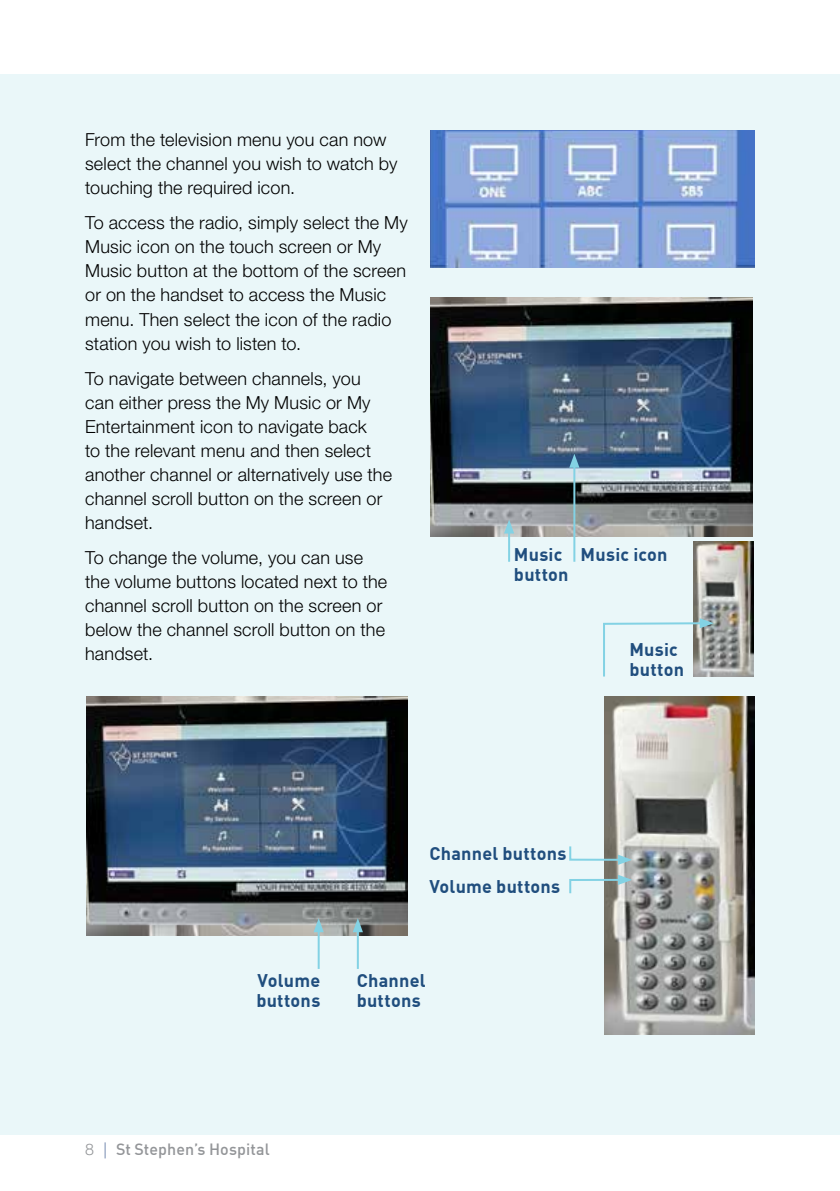
<style>
.page{position:relative;width:840px;height:1191px;background:#fff}
.page>*{position:absolute;margin:0;border:0;box-sizing:border-box;transform-origin:0 0}
.t1{font:300 18px/24px "Helvetica Neue LT Std";letter-spacing:.01em;color:#000}
.t2{font:700 18px/20px "DIN Offc";letter-spacing:.015em;color:#204e7e}
.t3{font:500 16px "DIN Offc";letter-spacing:.01em;color:#939598}
.s1{font-family:"Helvetica Neue LT Std";font-weight:300}
.s2{font-family:"Helvetica Neue LT Std";font-weight:300;color:#657da7}
</style>
<div class="page">
<div style="left:0;top:74px;width:839px;height:1060px;background:#eaf7f9"></div>
<img style="left:430px;top:297px;width:322px;height:239px">
<hr style="left:573px;top:464px;width:2px;height:98px;background:#83d2e4">
<svg style="left:569px;top:454px;width:10px;height:14px"></svg>
<img style="left:604px;top:696px;width:149px;height:338px">
<img style="left:430px;top:130px;width:324px;height:138px">
<hr style="left:508px;top:530px;width:2px;height:32px;background:#83d2e4">
<svg style="left:503px;top:519px;width:11px;height:14px"></svg>
<img style="left:693px;top:541px;width:60px;height:135px">
<svg style="left:603px;top:618px;width:110px;height:59px"></svg>
<svg style="left:569px;top:844px;width:62px;height:21px"></svg>
<svg style="left:569px;top:874px;width:62px;height:21px"></svg>
<img style="left:86px;top:696px;width:321px;height:239px">
<hr style="left:356px;top:929px;width:2px;height:40px;background:#83d2e4">
<svg style="left:352px;top:918px;width:11px;height:14px"></svg>
<hr style="left:317px;top:929px;width:2px;height:40px;background:#83d2e4">
<svg style="left:313px;top:918px;width:10px;height:14px"></svg>
<p class="t1" style="left:85px;top:127px;width:313px">From the television menu you can now select the channel you wish to watch by touching the required icon.</p>
<p class="t1" style="left:85px;top:211px;width:324px">To access the radio, simply select the My Music icon on the touch screen or My Music button at the bottom of the screen or on the handset to access the Music menu. Then select the icon of the radio station you wish to listen to.</p>
<p class="t1" style="left:85px;top:366px;width:308px">To navigate between channels, you can either press the My Music or My<br>Entertainment icon to navigate back<br>to the relevant menu and then select another channel or alternatively use the channel scroll button on the screen or handset.</p>
<p class="t1" style="left:85px;top:545px;width:303px">To change the volume, you can use the volume buttons located next to the channel scroll button on the screen or below the channel scroll button on the handset.</p>
<p class="t2" style="left:580px;top:544px;width:88px">Music icon</p>
<p class="t2" style="left:513px;top:544px;width:56px">Music button</p>
<p class="t2" style="left:629px;top:638px;width:56px">Music button</p>
<p class="t2" style="left:429px;top:843px;width:138px">Channel buttons</p>
<p class="t2" style="left:256px;top:969px;width:65px">Volume buttons</p>
<p class="t2" style="left:429px;top:875px;width:132px">Volume buttons</p>
<p class="t2" style="left:356px;top:969px;width:70px">Channel buttons</p>
<p class="t3" style="left:85px;top:1139px;width:186px"><span class="s1">8</span> <span class="s2">|</span> St Stephen’s Hospital</p>
</div>
